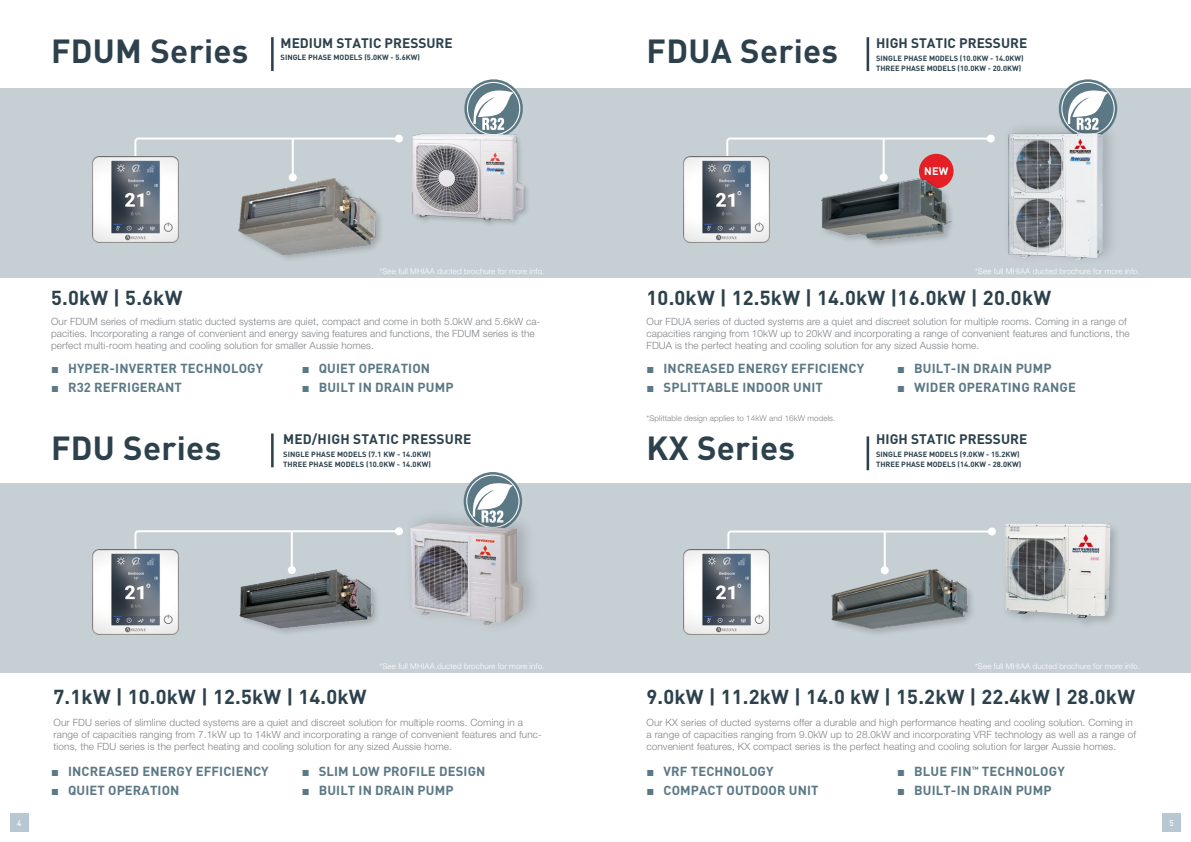
<style>
.page{position:relative;width:1191px;height:842px;background:#fff}
.page>*{position:absolute;margin:0;border:0;box-sizing:border-box;transform-origin:0 0}
.t1{font:700 33px "DIN";letter-spacing:.01em;color:#2c414c}
.t2{font:700 20px "DIN";letter-spacing:.01em;color:#2c414c}
._1_18pt_head{font:700 13.6px "DIN";color:#2c414c}
.t3{font:700 13px "DIN";letter-spacing:.01em;color:#5b7885}
.t4{font:700 10.8px "DIN";color:#fff}
._1_18pt_head-2{font:300 10px/12px "Helvetica Neue LT Std";letter-spacing:.01em;color:#808285}
.t5{font:300 8px "Helvetica Neue LT Std";letter-spacing:.01em;color:#fff}
._1_18pt_head-3{font:300 8px "Helvetica Neue LT Std";letter-spacing:.01em;color:#808285}
.t6{font:500 8px "DIN";color:#fff}
._1_18pt_head-4{font:700 7.5px "DIN";color:#2c414c}
.s1{font-family:"Arial";font-weight:400}
</style>
<div class="page">
<div style="left:0;top:483px;width:1191px;height:190px;background:#c5cfd4"></div>
<div style="left:0;top:88px;width:1191px;height:190px;background:#c5cfd4"></div>
<hr style="left:882px;top:139px;width:2px;height:38px;background:#fff">
<div style="left:879px;top:173px;width:8px;height:8px;background:#fff;border-radius:50%"></div>
<svg style="left:726px;top:137px;width:260px;height:21px"></svg>
<div style="left:986px;top:135px;width:8px;height:8px;background:#fff;border-radius:50%"></div>
<svg style="left:1058px;top:79px;width:59px;height:59px"></svg>
<div style="left:1061px;top:82px;width:53px;height:53px;border:1px solid #fff;border-radius:50%"></div>
<svg style="left:1067px;top:86px;width:41px;height:35px"></svg>
<div style="left:919px;top:154px;width:34px;height:34px;background:#e41f25;border-radius:50%"></div>
<div style="left:820px;top:177px;width:139px;height:72px;background:#231f20;opacity:.2"></div>
<img style="left:821px;top:178px;width:130px;height:62px">
<div style="left:1002px;top:121px;width:117px;height:147px;background:#231f20;opacity:.2"></div>
<img style="left:1008px;top:134px;width:94px;height:125px">
<div style="left:10px;top:814px;width:18px;height:18px;background:#b7c8d3"></div>
<div style="left:1162px;top:814px;width:18px;height:18px;background:#b7c8d3"></div>
<svg style="left:464px;top:79px;width:59px;height:59px"></svg>
<div style="left:467px;top:82px;width:53px;height:53px;border:1px solid #fff;border-radius:50%"></div>
<svg style="left:473px;top:86px;width:41px;height:40px;background:#adbcc2"></svg>
<svg style="left:464px;top:472px;width:58px;height:58px"></svg>
<div style="left:466px;top:475px;width:53px;height:53px;border:1px solid #fff;border-radius:50%"></div>
<svg style="left:473px;top:479px;width:40px;height:29px"></svg>
<div style="left:237px;top:177px;width:147px;height:86px;background:#231f20;opacity:.2"></div>
<img style="left:239px;top:178px;width:136px;height:76px">
<hr style="left:271px;top:37px;width:3px;height:34px;background:#2c414c">
<hr style="left:292px;top:139px;width:2px;height:38px;background:#fff">
<div style="left:289px;top:173px;width:8px;height:8px;background:#fff;border-radius:50%"></div>
<img style="left:412px;top:126px;width:114px;height:99px">
<svg style="left:134px;top:137px;width:261px;height:21px"></svg>
<div style="left:395px;top:135px;width:8px;height:8px;background:#fff;border-radius:50%"></div>
<img style="left:239px;top:567px;width:138px;height:66px">
<hr style="left:291px;top:531px;width:2px;height:39px;background:#fff">
<div style="left:288px;top:566px;width:8px;height:8px;background:#fff;border-radius:50%"></div>
<svg style="left:134px;top:530px;width:266px;height:21px"></svg>
<div style="left:395px;top:527px;width:8px;height:8px;background:#fff;border-radius:50%"></div>
<div style="left:404px;top:508px;width:137px;height:127px;background:#231f20;opacity:.2"></div>
<img style="left:410px;top:523px;width:113px;height:102px">
<img style="left:93px;top:156px;width:85px;height:86px">
<hr style="left:271px;top:433px;width:3px;height:34px;background:#2c414c">
<hr style="left:866px;top:37px;width:3px;height:34px;background:#2c414c">
<hr style="left:866px;top:436px;width:3px;height:34px;background:#2c414c">
<img style="left:683px;top:156px;width:86px;height:86px">
<img style="left:93px;top:549px;width:85px;height:86px">
<img style="left:831px;top:567px;width:141px;height:65px">
<hr style="left:883px;top:531px;width:2px;height:39px;background:#fff">
<div style="left:880px;top:566px;width:8px;height:8px;background:#fff;border-radius:50%"></div>
<svg style="left:727px;top:530px;width:266px;height:21px"></svg>
<div style="left:988px;top:527px;width:8px;height:8px;background:#fff;border-radius:50%"></div>
<div style="left:1001px;top:520px;width:120px;height:109px;background:#231f20;opacity:.2"></div>
<img style="left:1004px;top:524px;width:106px;height:94px">
<img style="left:683px;top:549px;width:86px;height:86px">
<p class="t1" style="left:51px;top:30px;width:199px">FDUM Series</p>
<p class="_1_18pt_head" style="left:281px;top:34px;width:174px">MEDIUM STATIC PRESSURE</p>
<p class="_1_18pt_head-4" style="left:281px;top:53px;width:141px">SINGLE PHASE MODELS (5.0KW - 5.6KW)</p>
<p class="t1" style="left:646px;top:30px;width:193px">FDUA Series</p>
<p class="_1_18pt_head" style="left:876px;top:34px;width:153px">HIGH STATIC PRESSURE</p>
<p class="_1_18pt_head-4" style="left:876px;top:53px;width:149px">SINGLE PHASE MODELS (10.0KW - 14.0KW)</p>
<p class="_1_18pt_head-4" style="left:876px;top:63px;width:147px">THREE PHASE MODELS (10.0KW - 20.0KW)</p>
<p class="t4" style="left:924px;top:164px;width:26px">NEW</p>
<p class="t5" style="left:379px;top:266px;width:166px">*See full MHIAA ducted brochure for more info.</p>
<p class="t5" style="left:975px;top:266px;width:166px">*See full MHIAA ducted brochure for more info.</p>
<p class="t2" style="left:51px;top:285px;width:133px">5.0kW | 5.6kW</p>
<p class="_1_18pt_head-2" style="left:51px;top:315px;width:491px">Our FDUM series of medium static ducted systems are quiet, compact and come in both 5.0kW and 5.6kW ca&shy;pacities. Incorporating a range of convenient and energy saving features and functions, the FDUM series is the perfect multi-room heating and cooling solution for smaller Aussie homes.</p>
<p class="t2" style="left:646px;top:285px;width:406px">10.0kW | 12.5kW | 14.0kW |16.0kW | 20.0kW</p>
<p class="_1_18pt_head-2" style="left:646px;top:315px;width:484px">Our FDUA series of ducted systems are a quiet and discreet solution for multiple rooms. Coming in a range of capacities ranging from 10kW up to 20kW and incorporating a range of convenient features and functions, the<br>FDUA is the perfect heating and cooling solution for any sized Aussie home.</p>
<p class="t3" style="left:51px;top:360px;width:214px"><span class="s1">■</span> HYPER-INVERTER TECHNOLOGY</p>
<p class="t3" style="left:51px;top:379px;width:132px"><span class="s1">■</span> R32 REFRIGERANT</p>
<p class="t3" style="left:302px;top:360px;width:130px"><span class="s1">■</span> QUIET OPERATION</p>
<p class="t3" style="left:302px;top:379px;width:153px"><span class="s1">■</span> BUILT IN DRAIN PUMP</p>
<p class="t3" style="left:646px;top:360px;width:219px"><span class="s1">■</span> INCREASED ENERGY EFFICIENCY</p>
<p class="t3" style="left:646px;top:379px;width:178px"><span class="s1">■</span> SPLITTABLE INDOOR UNIT</p>
<p class="t3" style="left:897px;top:360px;width:156px"><span class="s1">■</span> BUILT-IN DRAIN PUMP</p>
<p class="t3" style="left:897px;top:379px;width:180px"><span class="s1">■</span> WIDER OPERATING RANGE</p>
<p class="_1_18pt_head-3" style="left:646px;top:413px;width:190px">*Splittable design applies to 14kW and 16kW models.</p>
<p class="t1" style="left:51px;top:426px;width:172px">FDU Series</p>
<p class="_1_18pt_head" style="left:283px;top:431px;width:190px">MED/HIGH STATIC PRESSURE</p>
<p class="_1_18pt_head-4" style="left:283px;top:449px;width:149px">SINGLE PHASE MODELS (7.1 KW - 14.0KW)</p>
<p class="_1_18pt_head-4" style="left:283px;top:459px;width:149px">THREE PHASE MODELS (10.0KW - 14.0KW)</p>
<p class="t1" style="left:646px;top:426px;width:150px">KX Series</p>
<p class="_1_18pt_head" style="left:876px;top:431px;width:153px">HIGH STATIC PRESSURE</p>
<p class="_1_18pt_head-4" style="left:876px;top:450px;width:145px">SINGLE PHASE MODELS (9.0KW - 15.2KW)</p>
<p class="_1_18pt_head-4" style="left:876px;top:460px;width:147px">THREE PHASE MODELS (14.0KW - 28.0KW)</p>
<p class="t5" style="left:379px;top:662px;width:166px">*See full MHIAA ducted brochure for more info.</p>
<p class="t5" style="left:975px;top:662px;width:166px">*See full MHIAA ducted brochure for more info.</p>
<p class="t2" style="left:54px;top:684px;width:314px">7.1kW | 10.0kW | 12.5kW | 14.0kW</p>
<p class="_1_18pt_head-2" style="left:54px;top:716px;width:490px">Our FDU series of slimline ducted systems are a quiet and discreet solution for multiple rooms. Coming in a range of capacities ranging from 7.1kW up to 14kW and incorporating a range of convenient features and func&shy;tions, the FDU series is the perfect heating and cooling solution for any sized Aussie home.</p>
<p class="t2" style="left:646px;top:684px;width:490px">9.0kW | 11.2kW | 14.0 kW | 15.2kW | 22.4kW | 28.0kW</p>
<p class="_1_18pt_head-2" style="left:646px;top:716px;width:491px">Our KX series of ducted systems offer a durable and high performance heating and cooling solution. Coming in a range of capacities ranging from 9.0kW up to 28.0kW and incorporating VRF technology as well as a range of convenient features, KX compact series is the perfect heating and cooling solution for larger Aussie homes.</p>
<p class="t3" style="left:51px;top:763px;width:219px"><span class="s1">■</span> INCREASED ENERGY EFFICIENCY</p>
<p class="t3" style="left:51px;top:782px;width:130px"><span class="s1">■</span> QUIET OPERATION</p>
<p class="t3" style="left:302px;top:763px;width:185px"><span class="s1">■</span> SLIM LOW PROFILE DESIGN</p>
<p class="t3" style="left:302px;top:782px;width:153px"><span class="s1">■</span> BUILT IN DRAIN PUMP</p>
<p class="t3" style="left:646px;top:763px;width:129px"><span class="s1">■</span> VRF TECHNOLOGY</p>
<p class="t3" style="left:646px;top:782px;width:174px"><span class="s1">■</span> COMPACT OUTDOOR UNIT</p>
<p class="t3" style="left:897px;top:763px;width:169px"><span class="s1">■</span> BLUE FIN<sup>™</sup> TECHNOLOGY</p>
<p class="t3" style="left:897px;top:782px;width:156px"><span class="s1">■</span> BUILT-IN DRAIN PUMP</p>
<p class="t6" style="left:17px;top:818px;width:6px">4</p>
<p class="t6" style="left:1169px;top:818px;width:6px">5</p>
</div>
